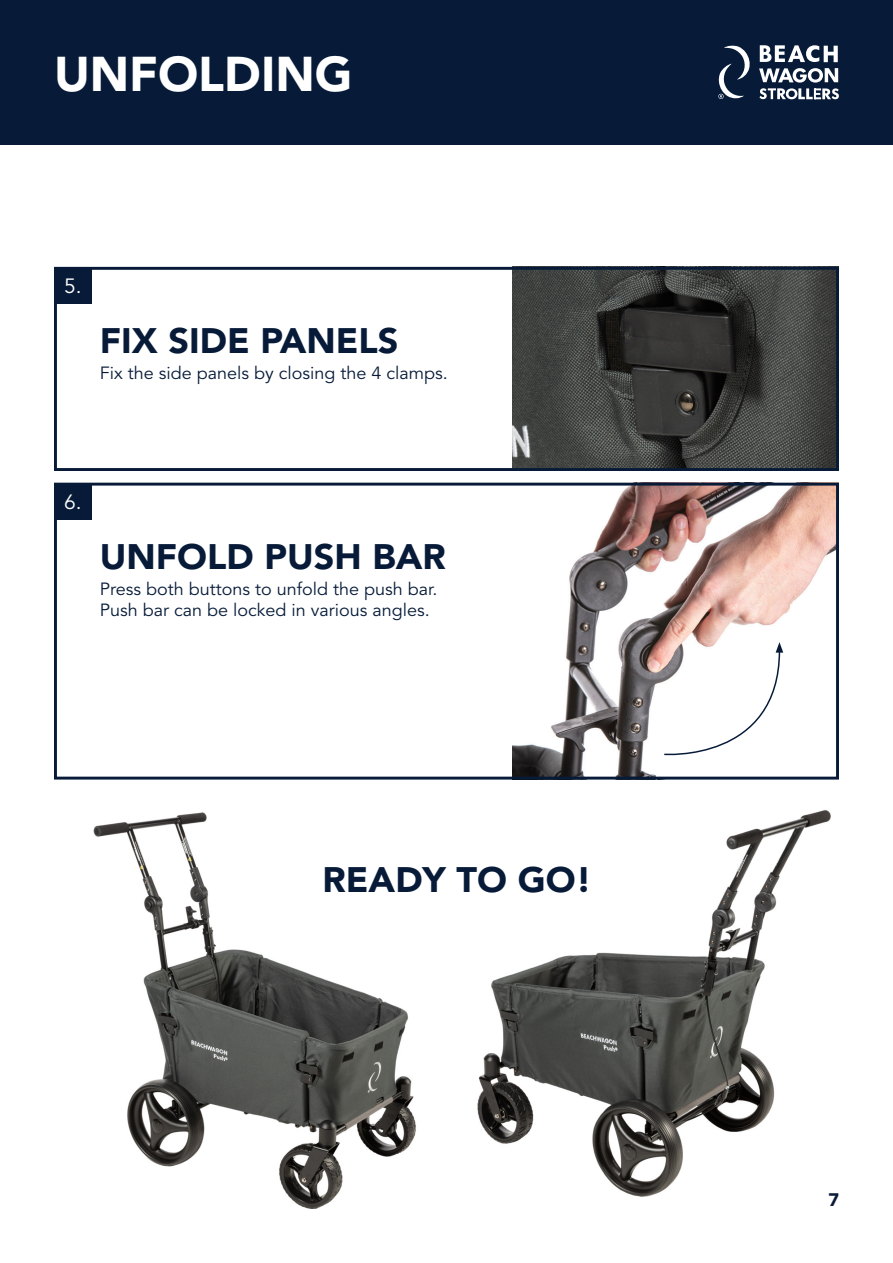
<style>
.page{position:relative;width:893px;height:1263px;background:#fff}
.page>*{position:absolute;margin:0;border:0;box-sizing:border-box;transform-origin:0 0}
.t1{font:900 48.45px "Avenir LT Std";color:#fff}
.t2{font:900 35.1px "Avenir LT Std";color:#071b39}
.t3{font:20.55px "Avenir LT Std";color:#fff}
.t4{font:900 18px "Avenir LT Std";color:#0c1c38}
.t5{font:17.55px "Avenir LT Std";color:#071b39}
</style>
<div class="page">
<div style="left:0;top:0;width:893px;height:145px;background:#071b39"></div>
<img style="left:512px;top:271px;width:323px;height:196px">
<img style="left:477px;top:810px;width:354px;height:387px">
<img style="left:93px;top:812px;width:323px;height:397px">
<svg style="left:760px;top:45px;width:78px;height:17px"></svg>
<svg style="left:759px;top:68px;width:80px;height:31px"></svg>
<svg style="left:718px;top:45px;width:32px;height:54px"></svg>
<img style="left:512px;top:487px;width:323px;height:288px">
<div style="left:54px;top:483px;width:785px;height:296px;border:3px solid #071b39"></div>
<div style="left:54px;top:267px;width:785px;height:204px;border:3px solid #071b39"></div>
<div style="left:54px;top:483px;width:38px;height:37px;background:#071b39"></div>
<div style="left:54px;top:267px;width:38px;height:37px;background:#071b39"></div>
<svg style="left:663px;top:642px;width:120px;height:120px"></svg>
<p class="t1" style="left:54px;top:44px;width:300px">UNFOLDING</p>
<p class="t3" style="left:64px;top:274px;width:19px">5.</p>
<p class="t2" style="left:100px;top:319px;width:300px">FIX SIDE PANELS</p>
<p class="t5" style="left:100px;top:363px;width:350px">Fix the side panels by closing the 4 clamps.</p>
<p class="t3" style="left:64px;top:490px;width:19px">6.</p>
<p class="t2" style="left:100px;top:535px;width:347px">UNFOLD PUSH BAR</p>
<p class="t5" style="left:100px;top:579px;width:339px">Press both buttons to unfold the push bar.</p>
<p class="t5" style="left:100px;top:600px;width:332px">Push bar can be locked in various angles.</p>
<p class="t2" style="left:323px;top:859px;width:271px">READY TO GO!</p>
<p class="t4" style="left:828px;top:1189px;width:12px">7</p>
</div>
